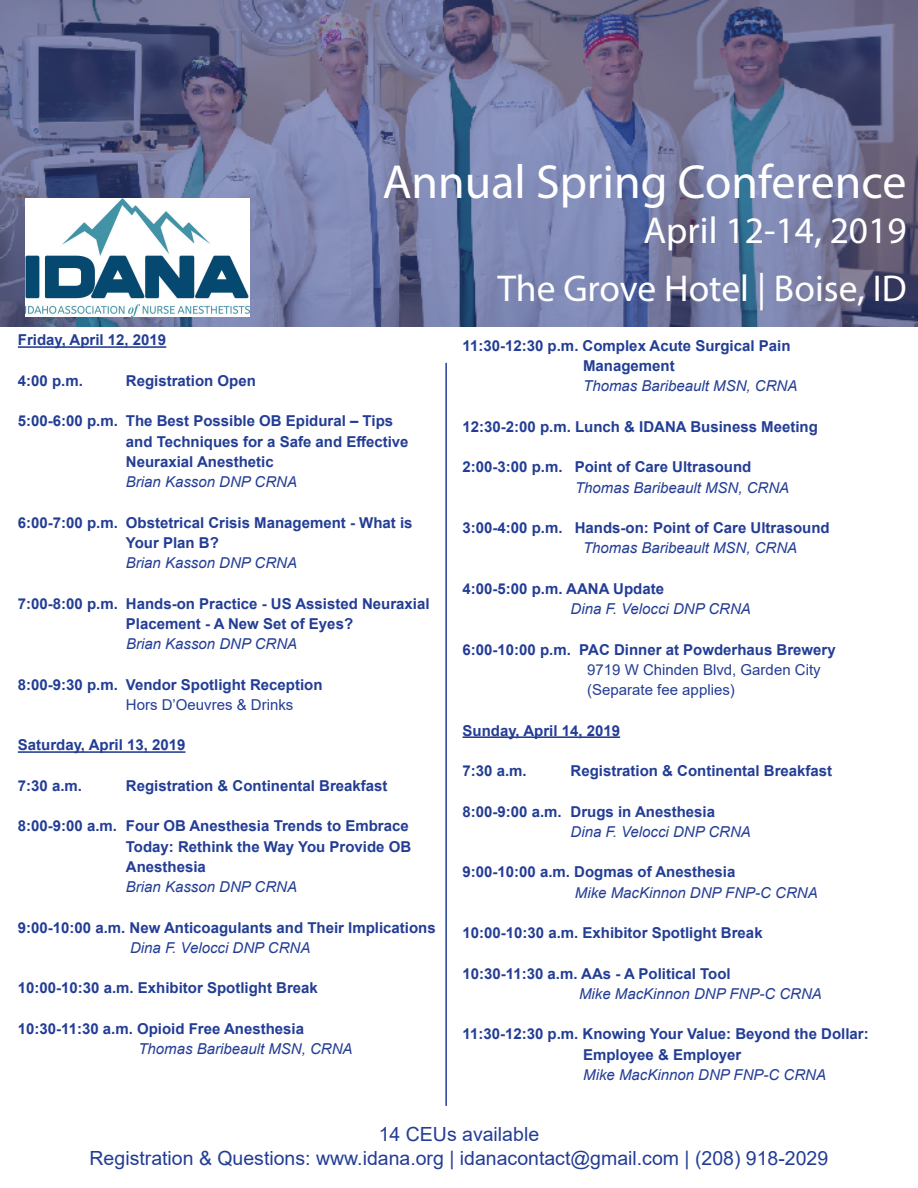
<style>
.page{position:relative;width:918px;height:1188px;background:#fff}
.page>*{position:absolute;margin:0;border:0;box-sizing:border-box;transform-origin:0 0}
.t1{font:48px "Myriad Pro";color:#fff}
.t2{font:37.5px/57.6px "Myriad Pro";color:#fff;text-align:right}
.t3{font:19.5px/24px "Arial";color:#233d95;text-align:center}
.t4{font:700 15px/20.2px "Arial";color:#233d95}
.t5{font:italic 15px "Arial";color:#233d95}
.t6{font:15px/20.2px "Arial";color:#233d95}
</style>
<div class="page">
<svg style="left:0;top:0;width:918px;height:326px;background:#6e749a"></svg>
<img style="left:25px;top:199px;width:224px;height:118px">
<hr style="left:18px;top:346px;width:148px;height:2px;background:#233d95">
<hr style="left:18px;top:751px;width:167px;height:2px;background:#233d95">
<hr style="left:463px;top:736px;width:157px;height:2px;background:#233d95">
<hr style="left:445px;top:363px;width:2px;height:743px;background:#233d95">
<h1 class="t1" style="left:382px;top:152px;width:526px">Annual Spring Conference</h1>
<h2 class="t2" style="left:498px;top:201px;width:411px">April 12-14, 2019<br>The Grove Hotel | Boise, ID</h2>
<p class="t4" style="left:18px;top:330px;width:150px">Friday, April 12, 2019</p>
<p class="t4" style="left:18px;top:371px;width:67px">4:00 p.m.</p>
<p class="t4" style="left:126px;top:371px;width:132px">Registration Open</p>
<p class="t4" style="left:126px;top:411px;width:284px;text-indent:-108px">5:00-6:00 p.m. The Best Possible OB Epidural – Tips and Techniques for a Safe and Effective<br>Neuraxial Anesthetic</p>
<p class="t5" style="left:126px;top:472px;width:173px">Brian Kasson DNP CRNA</p>
<p class="t4" style="left:126px;top:513px;width:288px;text-indent:-108px">6:00-7:00 p.m. Obstetrical Crisis Management - What is<br>Your Plan B?</p>
<p class="t5" style="left:126px;top:553px;width:173px">Brian Kasson DNP CRNA</p>
<p class="t4" style="left:126px;top:594px;width:305px;text-indent:-108px">7:00-8:00 p.m. Hands-on Practice - US Assisted Neuraxial<br>Placement - A New Set of Eyes?</p>
<p class="t5" style="left:126px;top:634px;width:173px">Brian Kasson DNP CRNA</p>
<p class="t4" style="left:18px;top:675px;width:306px">8:00-9:30 p.m. Vendor Spotlight Reception</p>
<p class="t6" style="left:126px;top:694px;width:169px">Hors D’Oeuvres &amp; Drinks</p>
<p class="t4" style="left:18px;top:735px;width:169px">Saturday, April 13, 2019</p>
<p class="t4" style="left:18px;top:776px;width:66px">7:30 a.m.</p>
<p class="t4" style="left:126px;top:776px;width:263px">Registration &amp; Continental Breakfast</p>
<p class="t4" style="left:126px;top:816px;width:287px;text-indent:-108px">8:00-9:00 a.m. Four OB Anesthesia Trends to Embrace<br>Today: Rethink the Way You Provide OB<br>Anesthesia</p>
<p class="t5" style="left:126px;top:877px;width:173px">Brian Kasson DNP CRNA</p>
<p class="t4" style="left:18px;top:918px;width:419px">9:00-10:00 a.m. New Anticoagulants and Their Implications</p>
<p class="t5" style="left:130px;top:938px;width:182px">Dina F. Velocci DNP CRNA</p>
<p class="t4" style="left:18px;top:978px;width:302px">10:00-10:30 a.m. Exhibitor Spotlight Break</p>
<p class="t4" style="left:18px;top:1019px;width:288px">10:30-11:30 a.m. Opioid Free Anesthesia</p>
<p class="t5" style="left:138px;top:1039px;width:216px">Thomas Baribeault MSN, CRNA</p>
<p class="t4" style="left:463px;top:336px;width:329px;text-align:center">11:30-12:30 p.m. Complex Acute Surgical Pain<br>Management</p>
<p class="t5" style="left:583px;top:376px;width:216px">Thomas Baribeault MSN, CRNA</p>
<p class="t4" style="left:463px;top:417px;width:357px">12:30-2:00 p.m. Lunch &amp; IDANA Business Meeting</p>
<p class="t4" style="left:463px;top:457px;width:290px">2:00-3:00 p.m. Point of Care Ultrasound</p>
<p class="t5" style="left:575px;top:478px;width:216px">Thomas Baribeault MSN, CRNA</p>
<p class="t4" style="left:463px;top:518px;width:369px">3:00-4:00 p.m. Hands-on: Point of Care Ultrasound</p>
<p class="t5" style="left:583px;top:538px;width:216px">Thomas Baribeault MSN, CRNA</p>
<p class="t4" style="left:463px;top:579px;width:203px">4:00-5:00 p.m. AANA Update</p>
<p class="t5" style="left:571px;top:599px;width:182px">Dina F. Velocci DNP CRNA</p>
<p class="t4" style="left:463px;top:639px;width:375px">6:00-10:00 p.m. PAC Dinner at Powderhaus Brewery</p>
<p class="t6" style="left:587px;top:659px;width:235px">9719 W Chinden Blvd, Garden City (Separate fee applies)</p>
<p class="t4" style="left:463px;top:720px;width:159px">Sunday, April 14, 2019</p>
<p class="t4" style="left:463px;top:761px;width:66px">7:30 a.m.</p>
<p class="t4" style="left:571px;top:761px;width:263px">Registration &amp; Continental Breakfast</p>
<p class="t4" style="left:463px;top:801px;width:254px">8:00-9:00 a.m. Drugs in Anesthesia</p>
<p class="t5" style="left:571px;top:822px;width:182px">Dina F. Velocci DNP CRNA</p>
<p class="t4" style="left:463px;top:862px;width:274px">9:00-10:00 a.m. Dogmas of Anesthesia</p>
<p class="t5" style="left:575px;top:883px;width:244px">Mike MacKinnon DNP FNP-C CRNA</p>
<p class="t4" style="left:463px;top:923px;width:302px">10:00-10:30 a.m. Exhibitor Spotlight Break</p>
<p class="t4" style="left:463px;top:963px;width:270px">10:30-11:30 a.m. AAs - A Political Tool</p>
<p class="t5" style="left:579px;top:984px;width:244px">Mike MacKinnon DNP FNP-C CRNA</p>
<p class="t4" style="left:463px;top:1024px;width:408px;text-align:center">11:30-12:30 p.m. Knowing Your Value: Beyond the Dollar:<br>Employee &amp; Employer</p>
<p class="t5" style="left:583px;top:1065px;width:244px">Mike MacKinnon DNP FNP-C CRNA</p>
<h3 class="t3" style="left:90px;top:1122px;width:740px">14 CEUs available<br>Registration &amp; Questions: www.idana.org | idanacontact@gmail.com | (208) 918-2029</h3>
</div>
